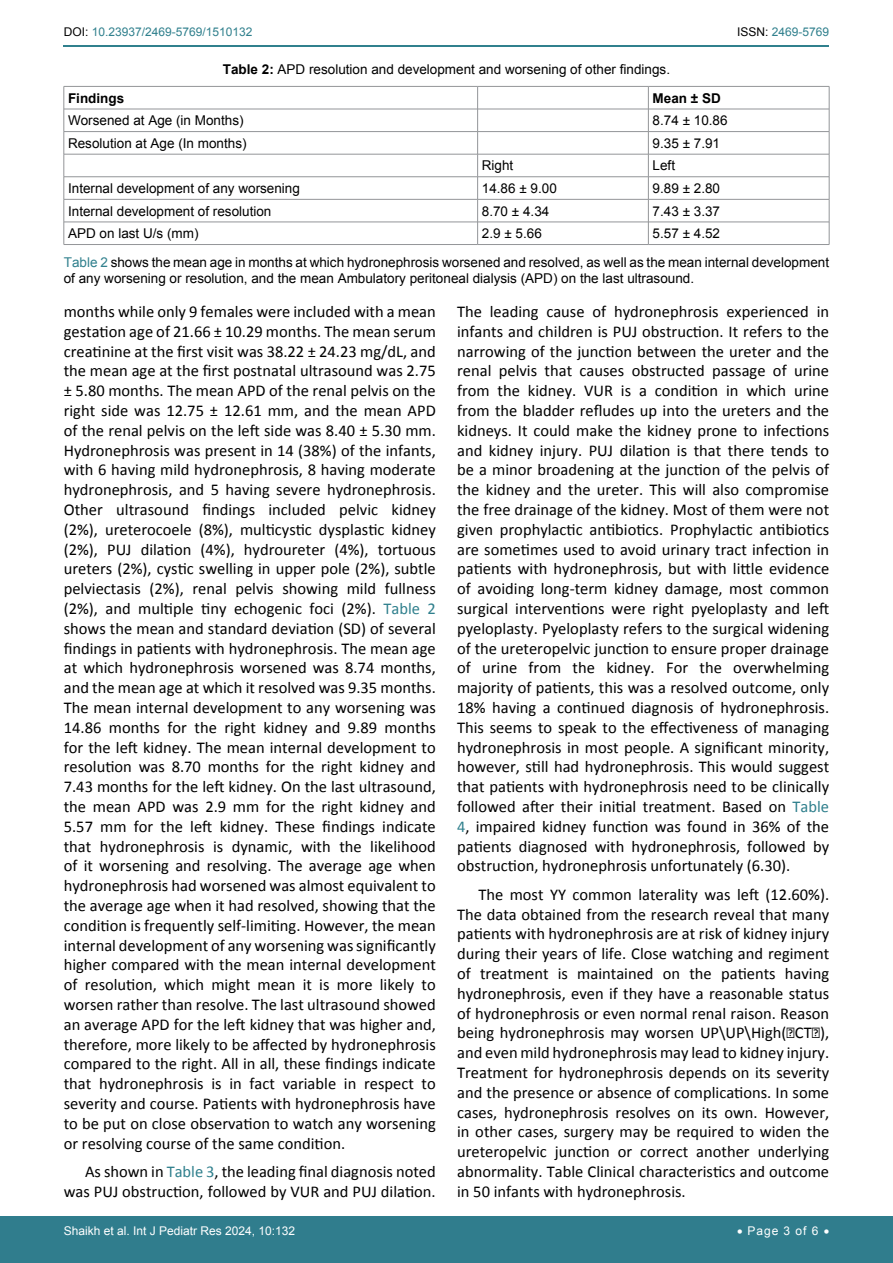
<style>
.page{position:relative;width:893px;height:1263px;background:#fff}
.page>*{position:absolute;margin:0;border:0;box-sizing:border-box;transform-origin:0 0}
.t1{font:16.5px/19.8px "Calibri";color:#000;text-align:justify}
.t2{font:13.5px/29px "Arial";color:#000}
.t3{font:700 13.5px "Arial";color:#000}
.t4{font:12px "Arial";color:#fff}
.t5{font:12px "Arial";color:#30808d}
.s1{color:#000}
.s2{font-weight:700}
.s3{color:#30808d}
</style>
<div class="page">
<hr style="left:64px;top:45px;width:765px;height:2px;background:#30808d">
<div style="left:0;top:1217px;width:893px;height:46px;background:#307d8d"></div>
<hr style="left:64px;top:86px;width:414px;height:1px;background:#939598">
<hr style="left:478px;top:86px;width:170px;height:1px;background:#939598">
<hr style="left:648px;top:86px;width:181px;height:1px;background:#939598">
<hr style="left:64px;top:109px;width:414px;height:1px;background:#939598">
<hr style="left:478px;top:109px;width:170px;height:1px;background:#939598">
<hr style="left:648px;top:109px;width:181px;height:1px;background:#939598">
<hr style="left:64px;top:131px;width:414px;height:1px;background:#939598">
<hr style="left:478px;top:131px;width:170px;height:1px;background:#939598">
<hr style="left:648px;top:131px;width:181px;height:1px;background:#939598">
<hr style="left:64px;top:154px;width:414px;height:1px;background:#939598">
<hr style="left:478px;top:154px;width:170px;height:1px;background:#939598">
<hr style="left:648px;top:154px;width:181px;height:1px;background:#939598">
<hr style="left:64px;top:176px;width:414px;height:1px;background:#939598">
<hr style="left:478px;top:176px;width:170px;height:1px;background:#939598">
<hr style="left:648px;top:176px;width:181px;height:1px;background:#939598">
<hr style="left:64px;top:199px;width:414px;height:1px;background:#939598">
<hr style="left:478px;top:199px;width:170px;height:1px;background:#939598">
<hr style="left:648px;top:199px;width:181px;height:1px;background:#939598">
<hr style="left:64px;top:222px;width:414px;height:1px;background:#939598">
<svg style="left:64px;top:87px;width:1px;height:157px"></svg>
<hr style="left:478px;top:222px;width:170px;height:1px;background:#939598">
<svg style="left:477px;top:86px;width:1px;height:158px"></svg>
<hr style="left:648px;top:222px;width:181px;height:1px;background:#939598">
<svg style="left:648px;top:86px;width:1px;height:158px"></svg>
<svg style="left:829px;top:86px;width:1px;height:158px"></svg>
<hr style="left:64px;top:244px;width:414px;height:1px;background:#939598">
<hr style="left:478px;top:244px;width:170px;height:1px;background:#939598">
<hr style="left:648px;top:244px;width:181px;height:1px;background:#939598">
<p class="t5" style="left:64px;top:24px;width:190px"><span class="s1">DOI:</span> 10.23937/2469-5769/1510132</p>
<p class="t5" style="left:737px;top:24px;width:94px"><span class="s1">ISSN:</span> 2469-5769</p>
<p class="t2" style="left:223px;top:55px;width:449px"><span class="s2">Table 2:</span> APD resolution and development and worsening of other findings.</p>
<p class="t3" style="left:68px;top:89px;width:58px">Findings</p>
<p class="t3" style="left:653px;top:89px;width:70px">Mean ± SD</p>
<p class="t2" style="left:68px;top:106px;width:177px">Worsened at Age (in Months)</p>
<p class="t2" style="left:653px;top:106px;width:76px">8.74 ± 10.86</p>
<p class="t2" style="left:68px;top:129px;width:180px">Resolution at Age (In months)</p>
<p class="t2" style="left:653px;top:129px;width:69px">9.35 ± 7.91</p>
<p class="t2" style="left:482px;top:151px;width:33px">Right</p>
<p class="t2" style="left:653px;top:151px;width:24px">Left</p>
<p class="t2" style="left:68px;top:174px;width:233px">Internal development of any worsening</p>
<p class="t2" style="left:482px;top:174px;width:76px">14.86 ± 9.00</p>
<p class="t2" style="left:653px;top:174px;width:69px">9.89 ± 2.80</p>
<p class="t2" style="left:68px;top:196px;width:205px">Internal development of resolution</p>
<p class="t2" style="left:482px;top:196px;width:69px">8.70 ± 4.34</p>
<p class="t2" style="left:653px;top:196px;width:69px">7.43 ± 3.37</p>
<p class="t2" style="left:68px;top:219px;width:132px">APD on last U/s (mm)</p>
<p class="t2" style="left:482px;top:219px;width:61px">2.9 ± 5.66</p>
<p class="t2" style="left:64px;top:219px;width:767px;text-indent:589px">5.57 ± 4.52<br><span class="s3">Table 2</span> shows the mean age in months at which hydronephrosis worsened and resolved, as well as the mean internal development</p>
<p class="t2" style="left:64px;top:264px;width:632px">of any worsening or resolution, and the mean Ambulatory peritoneal dialysis (APD) on the last ultrasound.</p>
<p class="t1" style="left:64px;top:302px;width:374px">months while only 9 females were included with a mean gestation age of 21.66 ± 10.29 months. The mean serum creatinine at the first visit was 38.22 ± 24.23 mg/dL, and the mean age at the first postnatal ultrasound was 2.75 ± 5.80 months. The mean APD of the renal pelvis on the right side was 12.75 ± 12.61 mm, and the mean APD of the renal pelvis on the left side was 8.40 ± 5.30 mm.<br>Hydronephrosis was present in 14 (38%) of the infants, with 6 having mild hydronephrosis, 8 having moderate hydronephrosis, and 5 having severe hydronephrosis.<br>Other ultrasound findings included pelvic kidney (2%), ureterocoele (8%), multicystic dysplastic kidney (2%), PUJ dilation (4%), hydroureter (4%), tortuous ureters (2%), cystic swelling in upper pole (2%), subtle pelviectasis (2%), renal pelvis showing mild fullness (2%), and multiple tiny echogenic foci (2%). <span class="s3">Table 2 </span>shows the mean and standard deviation (SD) of several findings in patients with hydronephrosis. The mean age at which hydronephrosis worsened was 8.74 months, and the mean age at which it resolved was 9.35 months.<br>The mean internal development to any worsening was 14.86 months for the right kidney and 9.89 months for the left kidney. The mean internal development to resolution was 8.70 months for the right kidney and 7.43 months for the left kidney. On the last ultrasound, the mean APD was 2.9 mm for the right kidney and 5.57 mm for the left kidney. These findings indicate that hydronephrosis is dynamic, with the likelihood of it worsening and resolving. The average age when hydronephrosis had worsened was almost equivalent to the average age when it had resolved, showing that the condition is frequently self-limiting. However, the mean internal development of any worsening was significantly higher compared with the mean internal development of resolution, which might mean it is more likely to worsen rather than resolve. The last ultrasound showed an average APD for the left kidney that was higher and, therefore, more likely to be affected by hydronephrosis compared to the right. All in all, these findings indicate that hydronephrosis is in fact variable in respect to severity and course. Patients with hydronephrosis have to be put on close observation to watch any worsening or resolving course of the same condition.</p>
<p class="t1" style="left:64px;top:1162px;width:374px;text-align:right">As shown in <span class="s3">Table 3</span>, the leading final diagnosis noted was PUJ obstruction, followed by VUR and PUJ dilation.</p>
<p class="t1" style="left:457px;top:302px;width:374px">The leading cause of hydronephrosis experienced in infants and children is PUJ obstruction. It refers to the narrowing of the junction between the ureter and the renal pelvis that causes obstructed passage of urine from the kidney. VUR is a condition in which urine from the bladder refludes up into the ureters and the kidneys. It could make the kidney prone to infections and kidney injury. PUJ dilation is that there tends to be a minor broadening at the junction of the pelvis of the kidney and the ureter. This will also compromise the free drainage of the kidney. Most of them were not given prophylactic antibiotics. Prophylactic antibiotics are sometimes used to avoid urinary tract infection in patients with hydronephrosis, but with little evidence of avoiding long-term kidney damage, most common surgical interventions were right pyeloplasty and left pyeloplasty. Pyeloplasty refers to the surgical widening of the ureteropelvic junction to ensure proper drainage of urine from the kidney. For the overwhelming majority of patients, this was a resolved outcome, only 18% having a continued diagnosis of hydronephrosis.<br>This seems to speak to the effectiveness of managing hydronephrosis in most people. A significant minority, however, still had hydronephrosis. This would suggest that patients with hydronephrosis need to be clinically followed after their initial treatment. Based on <span class="s3">Table 4</span>, impaired kidney function was found in 36% of the patients diagnosed with hydronephrosis, followed by obstruction, hydronephrosis unfortunately (6.30).</p>
<p class="t1" style="left:457px;top:884px;width:374px;text-indent:21px">The most YY common laterality was left (12.60%).<br>The data obtained from the research reveal that many patients with hydronephrosis are at risk of kidney injury during their years of life. Close watching and regiment of treatment is maintained on the patients having hydronephrosis, even if they have a reasonable status of hydronephrosis or even normal renal raison. Reason being hydronephrosis may worsen UP\UP\High(ूCTप), and even mild hydronephrosis may lead to kidney injury.<br>Treatment for hydronephrosis depends on its severity and the presence or absence of complications. In some cases, hydronephrosis resolves on its own. However, in other cases, surgery may be required to widen the ureteropelvic junction or correct another underlying abnormality. Table Clinical characteristics and outcome in 50 infants with hydronephrosis.</p>
<p class="t4" style="left:64px;top:1223px;width:233px">Shaikh et al. Int J Pediatr Res 2024, 10:132</p>
<p class="t4" style="left:737px;top:1223px;width:94px">• Page 3 of 6 •</p>
</div>
